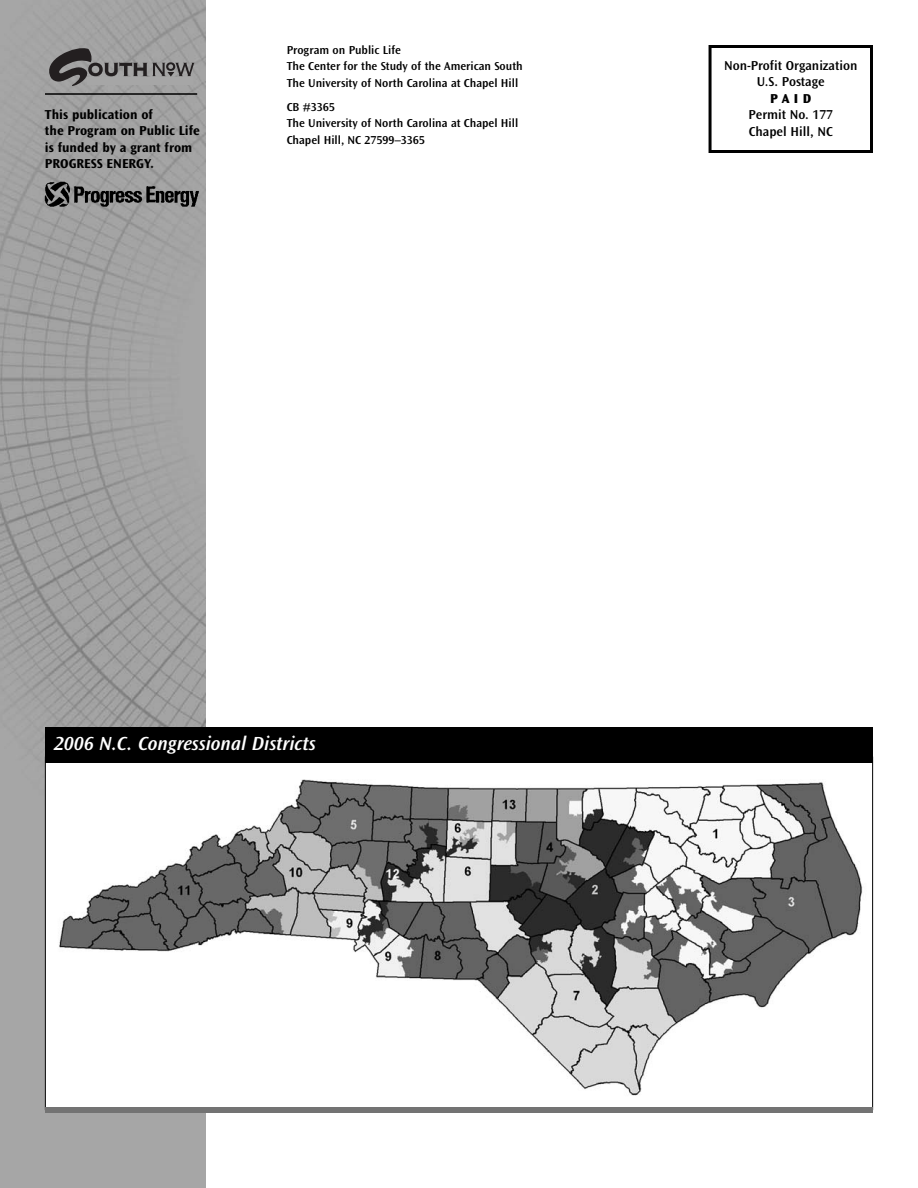
<style>
.page{position:relative;width:918px;height:1188px;background:#fff}
.page>*{position:absolute;margin:0;border:0;box-sizing:border-box;transform-origin:0 0}
.t1{font:19.8px "Ocean Sans MMT Italic 512 475";color:#fff}
.t2{font:13.5px/16.5px "Ocean Sans MMT 648 475";color:#000}
.t3{font:13.5px/16.5px "Ocean Sans MMT 512 475";color:#000;text-align:center}
.t4{font:13.5px "Ocean Sans MMT 760 475";color:#000}
.t5{font:12px/16.5px "Ocean Sans MMT 512 475";color:#000}
</style>
<div class="page">
<div style="left:0;top:0;width:205px;height:1188px;background:#a6a6a6"></div>
<img style="left:0;top:0;width:205px;height:1033px">
<div style="left:709px;top:45px;width:164px;height:108px;border:3px solid #000"></div>
<svg style="left:40px;top:45px;width:154px;height:41px"></svg>
<div style="left:88px;top:77px;width:105px;height:7px;background:#a6a6a6"></div>
<img style="left:41px;top:181px;width:160px;height:27px">
<hr style="left:45px;top:93px;width:152px;height:2px;background:#000">
<img style="left:53px;top:763px;width:810px;height:344px">
<div style="left:45px;top:727px;width:828px;height:36px;background:#000"></div>
<div style="left:45px;top:1107px;width:828px;height:6px;background:#737373"></div>
<p class="t2" style="left:45px;top:107px;width:156px">This publication of<br>the Program on Public Life is funded by a grant from<br>PROGRESS ENERGY.</p>
<p class="t5" style="left:287px;top:42px;width:238px">Program on Public Life<br>The Center for the Study of the American South<br>The University of North Carolina at Chapel Hill</p>
<p class="t5" style="left:287px;top:99px;width:233px">CB #3365<br>The University of North Carolina at Chapel Hill<br>Chapel Hill, NC 27599–3365</p>
<p class="t3" style="left:724px;top:58px;width:135px">Non-Profit Organization<br>U.S. Postage</p>
<p class="t4" style="left:770px;top:93px;width:42px">PAID</p>
<p class="t3" style="left:749px;top:107px;width:86px;text-align:left">Permit No. 177<br>Chapel Hill, NC</p>
<h1 class="t1" style="left:54px;top:736px;width:263px">2006 N.C. Congressional Districts</h1>
</div>
